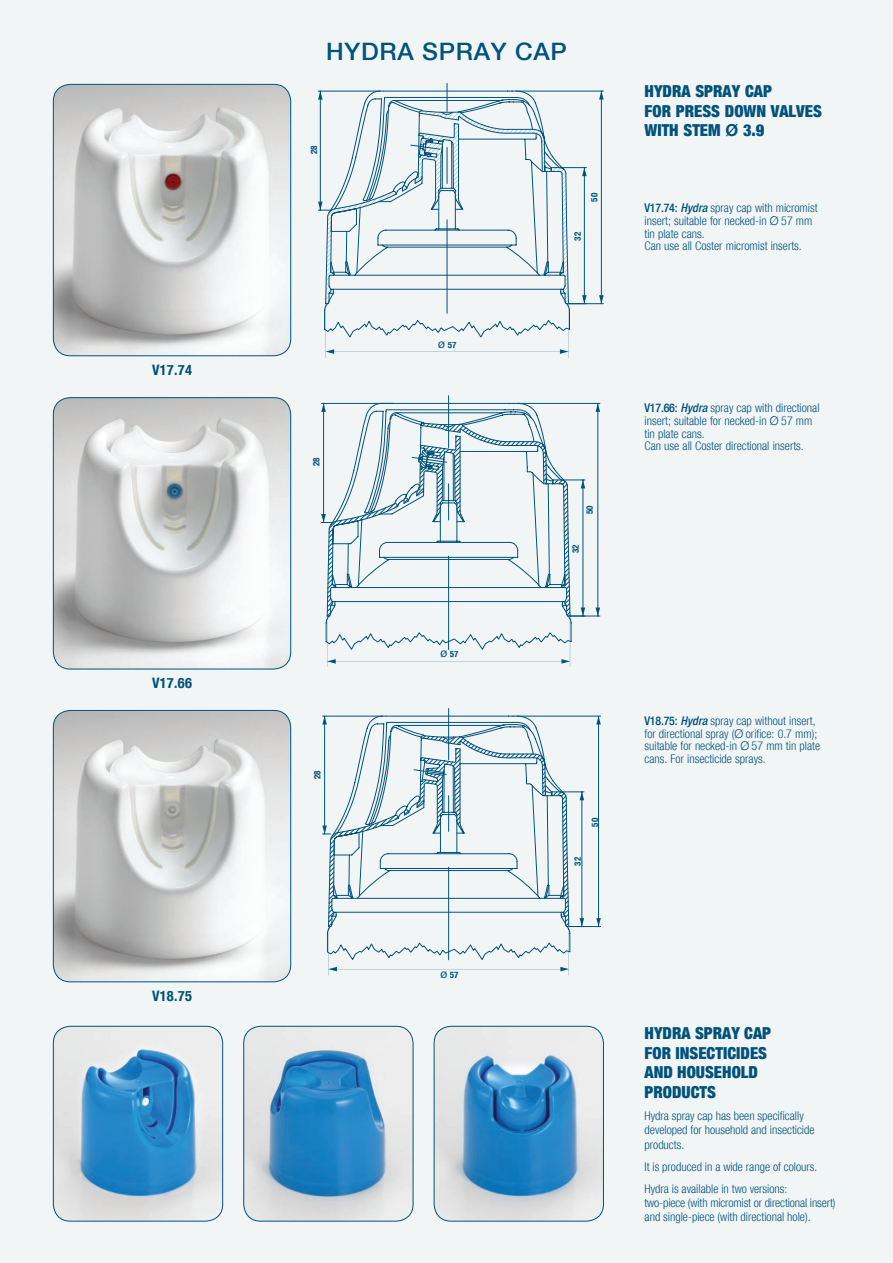
<style>
.page{position:relative;width:893px;height:1263px;background:#f2f5f6}
.page>*{position:absolute;margin:0;border:0;box-sizing:border-box;transform-origin:0 0}
.t1{font:500 24px "Helvetica Neue";letter-spacing:.03em;color:#01537b}
.t2{font:900 condensed 16.5px/19.5px "Helvetica Neue";color:#01537b}
.t3{font:700 condensed 14.4px "Helvetica Neue";letter-spacing:.02em;color:#01537b}
.t4{font:300 condensed 12px/12.8px "Helvetica Neue";color:#01537b}
.t5{font:700 condensed 9px "Helvetica Neue";color:#01537b}
.s1{font-weight:500;font-stretch:normal}
.s2{font-weight:700;font-stretch:normal}
.s3{font-weight:500}
.s4{font-weight:500;font-style:italic}
.s5{font-stretch:normal}
</style>
<div class="page">
<img style="left:53px;top:84px;width:238px;height:272px">
<div style="left:53px;top:84px;width:238px;height:272px;border:1px solid #01537b;border-radius:17px"></div>
<img style="left:53px;top:398px;width:238px;height:271px">
<div style="left:53px;top:397px;width:238px;height:272px;border:1px solid #01537b;border-radius:17px"></div>
<img style="left:53px;top:1026px;width:170px;height:195px">
<div style="left:53px;top:1026px;width:170px;height:195px;border:1px solid #01537b;border-radius:17px"></div>
<img style="left:244px;top:1026px;width:169px;height:195px">
<div style="left:243px;top:1026px;width:170px;height:195px;border:1px solid #01537b;border-radius:17px"></div>
<img style="left:434px;top:1026px;width:169px;height:195px">
<div style="left:434px;top:1026px;width:170px;height:195px;border:1px solid #01537b;border-radius:17px"></div>
<img style="left:53px;top:710px;width:238px;height:272px">
<div style="left:53px;top:710px;width:238px;height:272px;border:1px solid #01537b;border-radius:17px"></div>
<div style="left:326px;top:337px;width:242px;height:21px;background:#f2f5f6"></div>
<svg style="left:326px;top:349px;width:8px;height:5px"></svg>
<svg style="left:560px;top:349px;width:8px;height:5px"></svg>
<hr style="left:568px;top:303px;width:35px;height:1px;background:#01537b">
<hr style="left:516px;top:91px;width:87px;height:1px;background:#01537b">
<hr style="left:601px;top:91px;width:1px;height:213px;background:#01537b">
<svg style="left:599px;top:295px;width:5px;height:9px"></svg>
<svg style="left:599px;top:91px;width:5px;height:9px"></svg>
<svg style="left:318px;top:83px;width:269px;height:254px"></svg>
<div style="left:438px;top:342px;width:7px;height:6px;background:#f2f5f6"></div>
<div style="left:448px;top:342px;width:8px;height:6px;background:#f2f5f6"></div>
<hr style="left:598px;top:403px;width:1px;height:213px;background:#01537b">
<hr style="left:518px;top:403px;width:82px;height:1px;background:#01537b">
<hr style="left:570px;top:616px;width:30px;height:1px;background:#01537b">
<svg style="left:596px;top:403px;width:4px;height:9px"></svg>
<svg style="left:596px;top:607px;width:4px;height:9px"></svg>
<svg style="left:321px;top:396px;width:264px;height:271px"></svg>
<svg style="left:327px;top:423px;width:243px;height:193px"></svg>
<div style="left:441px;top:651px;width:6px;height:7px;background:#f2f5f6"></div>
<div style="left:450px;top:651px;width:9px;height:7px;background:#f2f5f6"></div>
<hr style="left:569px;top:926px;width:32px;height:1px;background:#01537b">
<hr style="left:517px;top:716px;width:84px;height:1px;background:#01537b">
<hr style="left:598px;top:716px;width:1px;height:210px;background:#01537b">
<svg style="left:596px;top:918px;width:5px;height:8px"></svg>
<svg style="left:596px;top:716px;width:5px;height:8px"></svg>
<svg style="left:322px;top:708px;width:262px;height:267px"></svg>
<svg style="left:328px;top:735px;width:241px;height:192px"></svg>
<div style="left:441px;top:971px;width:6px;height:7px;background:#f2f5f6"></div>
<div style="left:450px;top:971px;width:9px;height:7px;background:#f2f5f6"></div>
<p class="t3" style="left:152px;top:361px;width:42px">V17.74</p>
<p class="t3" style="left:152px;top:674px;width:42px">V17.66</p>
<p class="t3" style="left:152px;top:987px;width:42px">V18.75</p>
<h1 class="t1" style="left:326px;top:37px;width:242px">HYDRA SPRAY CAP</h1>
<p class="t5" style="left:308px;top:154px;width:10px;rotate:-90deg">28</p>
<p class="t5" style="left:589px;top:202px;width:10px;rotate:-90deg">50</p>
<p class="t5" style="left:572px;top:240px;width:10px;rotate:-90deg">32</p>
<p class="t5" style="left:438px;top:340px;width:20px"><span class="s1">Ø</span> 57</p>
<p class="t5" style="left:311px;top:466px;width:10px;rotate:-90deg">28</p>
<p class="t5" style="left:440px;top:649px;width:20px"><span class="s1">Ø</span> 57</p>
<p class="t5" style="left:584px;top:514px;width:10px;rotate:-90deg">50</p>
<p class="t5" style="left:570px;top:553px;width:10px;rotate:-90deg">32</p>
<p class="t5" style="left:312px;top:779px;width:10px;rotate:-90deg">28</p>
<p class="t5" style="left:440px;top:969px;width:20px"><span class="s1">Ø</span> 57</p>
<p class="t5" style="left:590px;top:827px;width:10px;rotate:-90deg">50</p>
<p class="t5" style="left:572px;top:866px;width:10px;rotate:-90deg">32</p>
<h2 class="t2" style="left:644px;top:81px;width:179px">HYDRA SPRAY CAP<br>FOR PRESS DOWN VALVES<br>WITH STEM <span class="s2">Ø</span> 3.9</h2>
<p class="t4" style="left:644px;top:201px;width:175px"><span class="s3">V17.74:</span> <span class="s4">Hydra</span>spray cap with micromist insert; suitable for necked-in <span class="s5">Ø</span> 57 mm tin plate cans.<br>Can use all Coster micromist inserts.</p>
<p class="t4" style="left:644px;top:401px;width:177px"><span class="s3">V17.66:</span> <span class="s4">Hydra</span>spray cap with directional insert; suitable for necked-in <span class="s5">Ø</span> 57 mm tin plate cans.<br>Can use all Coster directional inserts.</p>
<p class="t4" style="left:644px;top:714px;width:177px"><span class="s3">V18.75:</span> <span class="s4">Hydra</span>spray cap without insert, for directional spray (<span class="s5">Ø</span> orifice: 0.7 mm); suitable for necked-in <span class="s5">Ø</span> 57 mm tin plate cans. For insecticide sprays.</p>
<h2 class="t2" style="left:644px;top:1023px;width:128px">HYDRA SPRAY CAP<br>FOR INSECTICIDES<br>AND HOUSEHOLD<br>PRODUCTS</h2>
<p class="t4" style="left:644px;top:1108px;width:172px;line-height:14.4px">Hydra spray cap has been specifically developed for household and insecticide products.</p>
<p class="t4" style="left:644px;top:1155px;width:174px;line-height:22px">It is produced in a wide range of colours.<br>Hydra is available in two versions:</p>
<p class="t4" style="left:644px;top:1195px;width:192px;line-height:14.4px">two-piece (with micromist or directional insert) and single-piece (with directional hole).</p>
</div>
